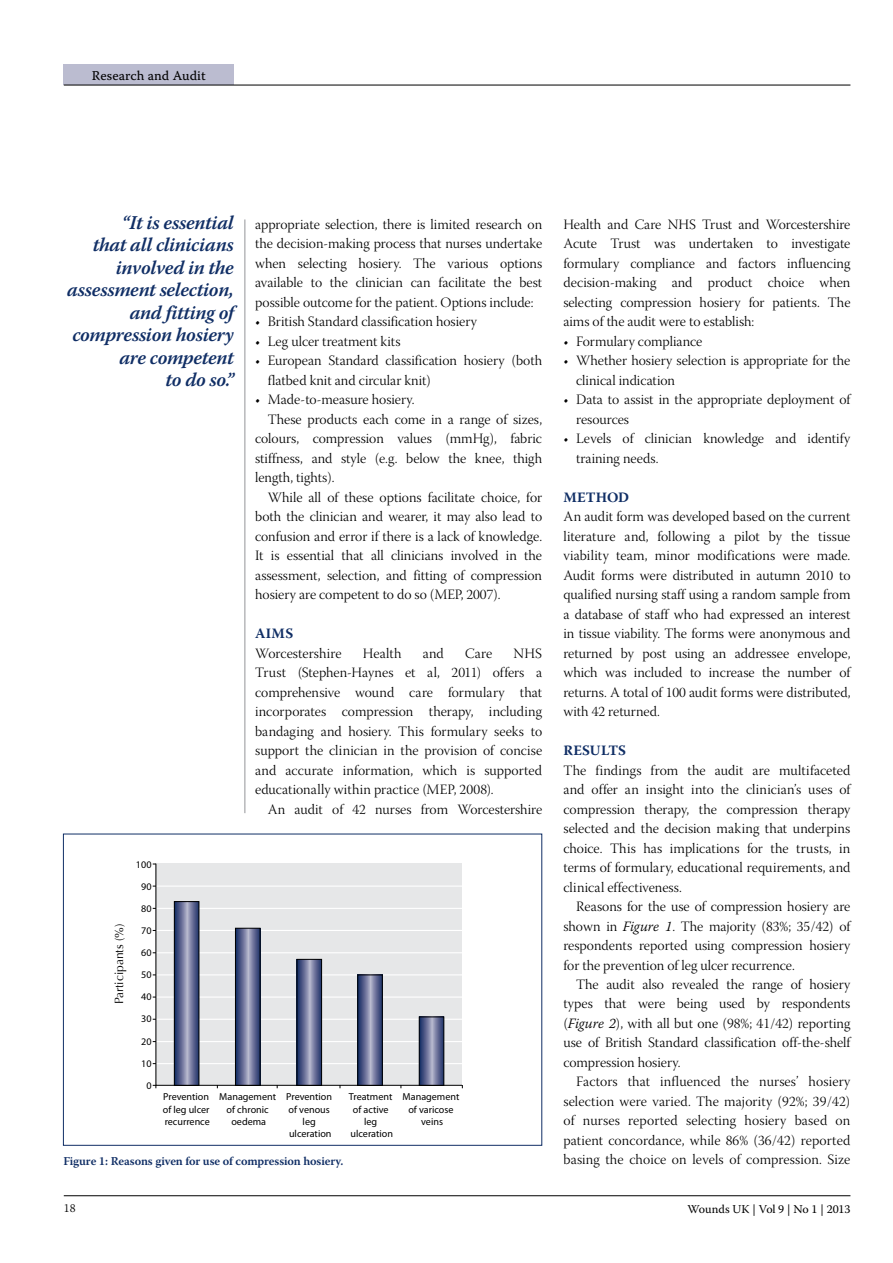
<style>
.page{position:relative;width:893px;height:1263px;background:#fff}
.page>*{position:absolute;margin:0;border:0;box-sizing:border-box;transform-origin:0 0}
.t1{font:italic 600 19.5px/22.5px "Warnock Pro";letter-spacing:-.02em;color:#102e65;text-align:right}
.t2{font:14.25px/19.5px "Warnock Pro Light Subh";color:#000;text-align:justify}
.t3{font:700 14.25px "Warnock Pro";letter-spacing:.005em;color:#102e65}
.t4{font:13.5px "Warnock Pro Capt";color:#000}
.t5{font:600 12px "Warnock Pro";letter-spacing:-.01em;color:#102e65}
.t6{font:12px "Warnock Pro";letter-spacing:-.005em;color:#000}
.t7{font:12px "Optima";color:#000}
.t8{font:300 12px "Warnock Pro";color:#000}
.t9{font:10.2px/12.1px "Myriad Pro";color:#000;text-align:center}
.s1{font-family:"Warnock Pro";font-weight:300;font-style:italic}
</style>
<div class="page">
<hr style="left:64px;top:1195px;width:786px;height:1px;background:#000">
<div style="left:64px;top:64px;width:170px;height:21px;background:#bbbcd0"></div>
<hr style="left:64px;top:85px;width:786px;height:1px;background:#000">
<hr style="left:244px;top:219px;width:1px;height:594px;background:#939598">
<svg style="left:155px;top:863px;width:308px;height:223px"></svg>
<div style="left:63px;top:834px;width:479px;height:312px;border:1px solid #102e65"></div>
<p class="t4" style="left:92px;top:67px;width:115px">Research and Audit</p>
<h1 class="t1" style="left:67px;top:211px;width:168px">“It is essential<br>that all clinicians involved in the assessment selection, and fitting of compression hosiery are competent<br>to do so.”</h1>
<p class="t2" style="left:255px;top:216px;width:289px">appropriate selection, there is limited research on the decision-making process that nurses undertake when selecting hosiery. The various options available to the clinician can facilitate the best possible outcome for the patient. Options include:</p>
<p class="t2" style="left:255px;top:313px;width:223px">• British Standard classification hosiery</p>
<p class="t2" style="left:255px;top:333px;width:147px">• Leg ulcer treatment kits</p>
<p class="t2" style="left:268px;top:352px;width:276px;text-indent:-13px">• European Standard classification hosiery (both flatbed knit and circular knit)</p>
<p class="t2" style="left:255px;top:391px;width:161px">• Made-to-measure hosiery.</p>
<p class="t2" style="left:268px;top:411px;width:276px">These products each come in a range of sizes,</p>
<p class="t2" style="left:255px;top:430px;width:288px">colours, compression values (mmHg), fabric</p>
<p class="t2" style="left:255px;top:450px;width:288px">stiffness, and style (e.g. below the knee, thigh</p>
<p class="t2" style="left:255px;top:469px;width:81px">length, tights).</p>
<p class="t2" style="left:268px;top:489px;width:276px">While all of these options facilitate choice, for</p>
<p class="t2" style="left:255px;top:508px;width:288px">both the clinician and wearer, it may also lead to</p>
<p class="t2" style="left:255px;top:528px;width:288px">confusion and error if there is a lack of knowledge.</p>
<p class="t2" style="left:255px;top:547px;width:288px">It is essential that all clinicians involved in the</p>
<p class="t2" style="left:255px;top:567px;width:288px">assessment, selection, and fitting of compression</p>
<p class="t2" style="left:255px;top:586px;width:247px">hosiery are competent to do so (MEP, 2007).</p>
<p class="t3" style="left:255px;top:625px;width:39px">AIMS</p>
<p class="t2" style="left:255px;top:645px;width:88px">Worcestershire</p>
<p class="t2" style="left:363px;top:645px;width:40px">Health</p>
<p class="t2" style="left:423px;top:645px;width:23px">and</p>
<p class="t2" style="left:465px;top:645px;width:29px">Care</p>
<p class="t2" style="left:255px;top:645px;width:289px;text-indent:258px">NHS Trust (Stephen-Haynes et al, 2011) offers a comprehensive wound care formulary that incorporates compression therapy, including bandaging and hosiery. This formulary seeks to support the clinician in the provision of concise and accurate information, which is supported educationally within practice (MEP, 2008).</p>
<p class="t2" style="left:268px;top:801px;width:276px">An audit of 42 nurses from Worcestershire</p>
<p class="t7" style="left:112px;top:1003px;width:81px;rotate:-90deg">Participants (%)</p>
<p class="t9" style="left:136px;top:858px;width:17px">100</p>
<p class="t9" style="left:141px;top:880px;width:12px">90</p>
<p class="t9" style="left:141px;top:902px;width:12px">80</p>
<p class="t9" style="left:141px;top:924px;width:12px">70</p>
<p class="t9" style="left:141px;top:946px;width:12px">60</p>
<p class="t9" style="left:141px;top:968px;width:12px">50</p>
<p class="t9" style="left:141px;top:990px;width:12px">40</p>
<p class="t9" style="left:141px;top:1013px;width:12px">30</p>
<p class="t9" style="left:141px;top:1035px;width:12px">20</p>
<p class="t9" style="left:141px;top:1057px;width:12px">10</p>
<p class="t9" style="left:146px;top:1079px;width:7px">0</p>
<p class="t9" style="left:163px;top:1091px;width:49px;text-align:justify">Prevention of leg ulcer recurrence</p>
<p class="t9" style="left:219px;top:1091px;width:58px">Management of chronic oedema</p>
<p class="t9" style="left:286px;top:1091px;width:47px">Prevention of venous leg ulceration</p>
<p class="t9" style="left:349px;top:1091px;width:46px">Treatment of active leg ulceration</p>
<p class="t5" style="left:63px;top:1154px;width:282px">Figure 1: Reasons given for use of compression hosiery.</p>
<p class="t9" style="left:403px;top:1091px;width:58px">Management of varicose veins</p>
<p class="t8" style="left:64px;top:1201px;width:13px">18</p>
<p class="t2" style="left:563px;top:216px;width:289px">Health and Care NHS Trust and Worcestershire Acute Trust was undertaken to investigate formulary compliance and factors influencing decision-making and product choice when selecting compression hosiery for patients. The aims of the audit were to establish:</p>
<p class="t2" style="left:563px;top:333px;width:140px">• Formulary compliance</p>
<p class="t2" style="left:576px;top:352px;width:276px;text-indent:-13px">• Whether hosiery selection is appropriate for the clinical indication</p>
<p class="t2" style="left:576px;top:391px;width:276px;text-indent:-13px">• Data to assist in the appropriate deployment of resources</p>
<p class="t2" style="left:576px;top:430px;width:276px;text-indent:-13px">• Levels of clinician knowledge and identify training needs.</p>
<p class="t3" style="left:563px;top:488px;width:67px">METHOD</p>
<p class="t2" style="left:563px;top:508px;width:289px">An audit form was developed based on the current literature and, following a pilot by the tissue viability team, minor modifications were made.<br>Audit forms were distributed in autumn 2010 to qualified nursing staff using a random sample from a database of staff who had expressed an interest in tissue viability. The forms were anonymous and returned by post using an addressee envelope, which was included to increase the number of returns. A total of 100 audit forms were distributed, with 42 returned.</p>
<p class="t3" style="left:563px;top:742px;width:64px">RESULTS</p>
<p class="t2" style="left:563px;top:762px;width:289px">The findings from the audit are multifaceted and offer an insight into the clinician’s uses of compression therapy, the compression therapy selected and the decision making that underpins choice. This has implications for the trusts, in terms of formulary, educational requirements, and clinical effectiveness.</p>
<p class="t2" style="left:563px;top:898px;width:289px;text-indent:13px">Reasons for the use of compression hosiery are shown in <span class="s1">Figure 1</span>. The majority (83%; 35/42) of respondents reported using compression hosiery for the prevention of leg ulcer recurrence.</p>
<p class="t2" style="left:563px;top:976px;width:289px;text-indent:13px">The audit also revealed the range of hosiery types that were being used by respondents (<span class="s1">Figure 2</span>), with all but one (98%; 41/42) reporting use of British Standard classification off-the-shelf compression hosiery.</p>
<p class="t2" style="left:563px;top:1074px;width:289px;text-indent:13px">Factors that influenced the nurses’ hosiery selection were varied. The majority (92%; 39/42) of nurses reported selecting hosiery based on patient concordance, while 86% (36/42) reported basing the choice on levels of compression. Size</p>
<p class="t6" style="left:687px;top:1202px;width:164px">Wounds UK | Vol 9 | No 1 | 2013</p>
</div>
